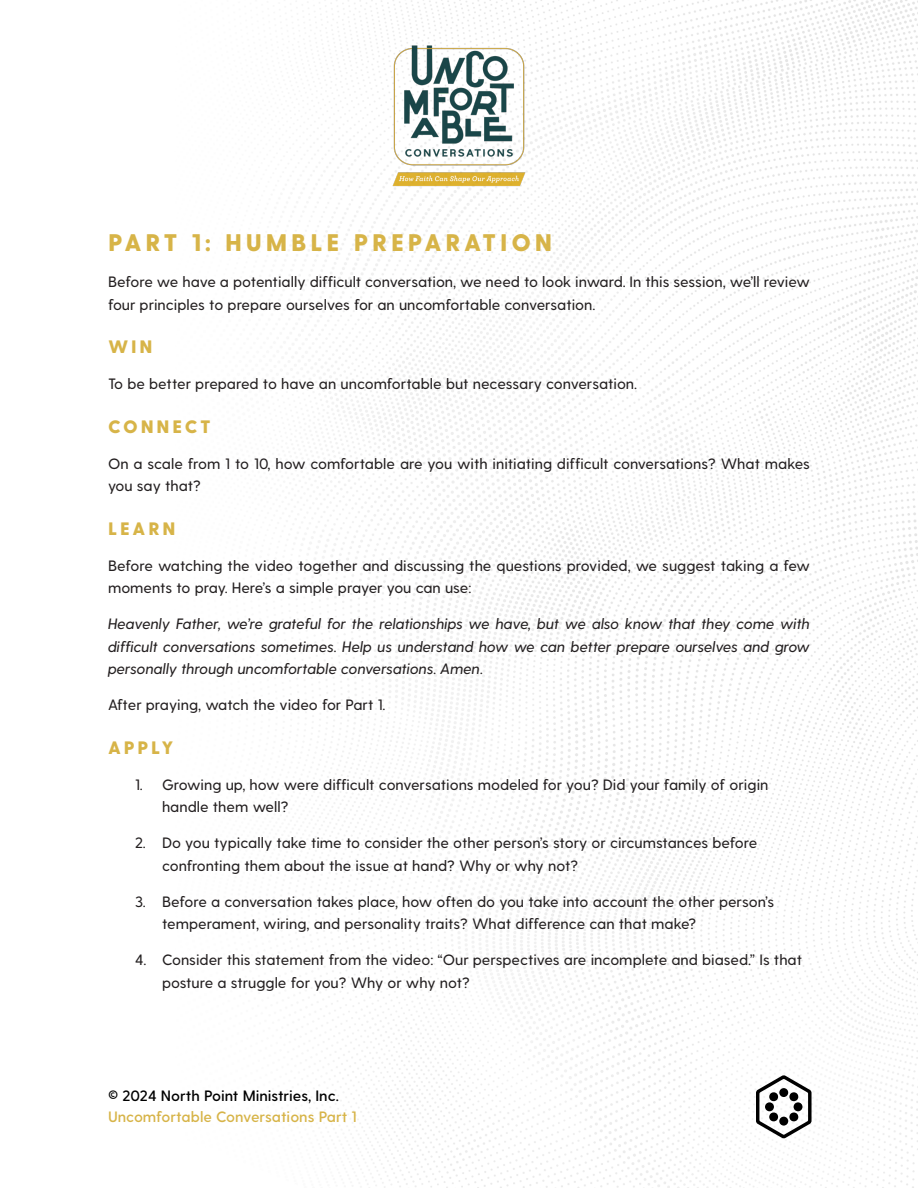
<style>
.page{position:relative;width:918px;height:1188px;background:#fff}
.page>*{position:absolute;margin:0;border:0;box-sizing:border-box;transform-origin:0 0}
.Heading{font:800 24px "Greycliff CF";letter-spacing:.16em;color:#d7b448}
.Subheading{font:800 18px "Greycliff CF";letter-spacing:.16em;color:#d7b448}
.Paragraph_Style{font:500 15px/22.5px "Greycliff CF";color:#231f20}
.Paragraph_Style-2{font:italic 500 15px/22.5px "Greycliff CF";color:#231f20;text-align:justify}
.t1{font:600 15px "Greycliff CF";color:#d7b448}
.t2{font:600 15px "Greycliff CF";color:#000}
</style>
<div class="page">
<img style="left:307px;top:0;width:611px;height:1188px">
<svg style="left:756px;top:1075px;width:56px;height:63px"></svg>
<img style="left:323px;top:45px;width:272px;height:142px">
<p class="Heading" style="left:108px;top:228px;width:446px">PART 1: HUMBLE PREPARATION</p>
<p class="Paragraph_Style" style="left:108px;top:271px;width:703px">Before we have a potentially difficult conversation, we need to look inward. In this session, we’ll review four principles to prepare ourselves for an uncomfortable conversation.</p>
<p class="Subheading" style="left:108px;top:336px;width:46px">WIN</p>
<p class="Paragraph_Style" style="left:108px;top:373px;width:531px">To be better prepared to have an uncomfortable but necessary conversation.</p>
<p class="Subheading" style="left:108px;top:416px;width:104px">CONNECT</p>
<p class="Paragraph_Style" style="left:108px;top:453px;width:703px">On a scale from 1 to 10, how comfortable are you with initiating difficult conversations? What makes you say that?</p>
<p class="Subheading" style="left:108px;top:518px;width:69px">LEARN</p>
<p class="Paragraph_Style" style="left:108px;top:555px;width:704px">Before watching the video together and discussing the questions provided, we suggest taking a few moments to pray. Here’s a simple prayer you can use:</p>
<p class="Paragraph_Style-2" style="left:108px;top:613px;width:703px">Heavenly Father, we’re grateful for the relationships we have, but we also know that they come with difficult conversations sometimes. Help us understand how we can better prepare ourselves and grow personally through uncomfortable conversations. Amen.</p>
<p class="Paragraph_Style" style="left:108px;top:694px;width:279px">After praying, watch the video for Part 1.</p>
<p class="Subheading" style="left:108px;top:737px;width:67px">APPLY</p>
<p class="Paragraph_Style" style="left:162px;top:774px;width:608px;text-indent:-27px">1. Growing up, how were difficult conversations modeled for you? Did your family of origin handle them well?</p>
<p class="Paragraph_Style" style="left:162px;top:832px;width:597px;text-indent:-27px">2. Do you typically take time to consider the other person’s story or circumstances before confronting them about the issue at hand? Why or why not?</p>
<p class="Paragraph_Style" style="left:162px;top:891px;width:614px;text-indent:-27px">3. Before a conversation takes place, how often do you take into account the other person’s temperament, wiring, and personality traits? What difference can that make?</p>
<p class="Paragraph_Style" style="left:162px;top:949px;width:642px;text-indent:-27px">4. Consider this statement from the video: “Our perspectives are incomplete and biased.” Is that posture a struggle for you? Why or why not?</p>
<p class="t2" style="left:108px;top:1087px;width:232px">© 2024 North Point Ministries, Inc.</p>
<p class="t1" style="left:108px;top:1108px;width:250px">Uncomfortable Conversations Part 1</p>
</div>
